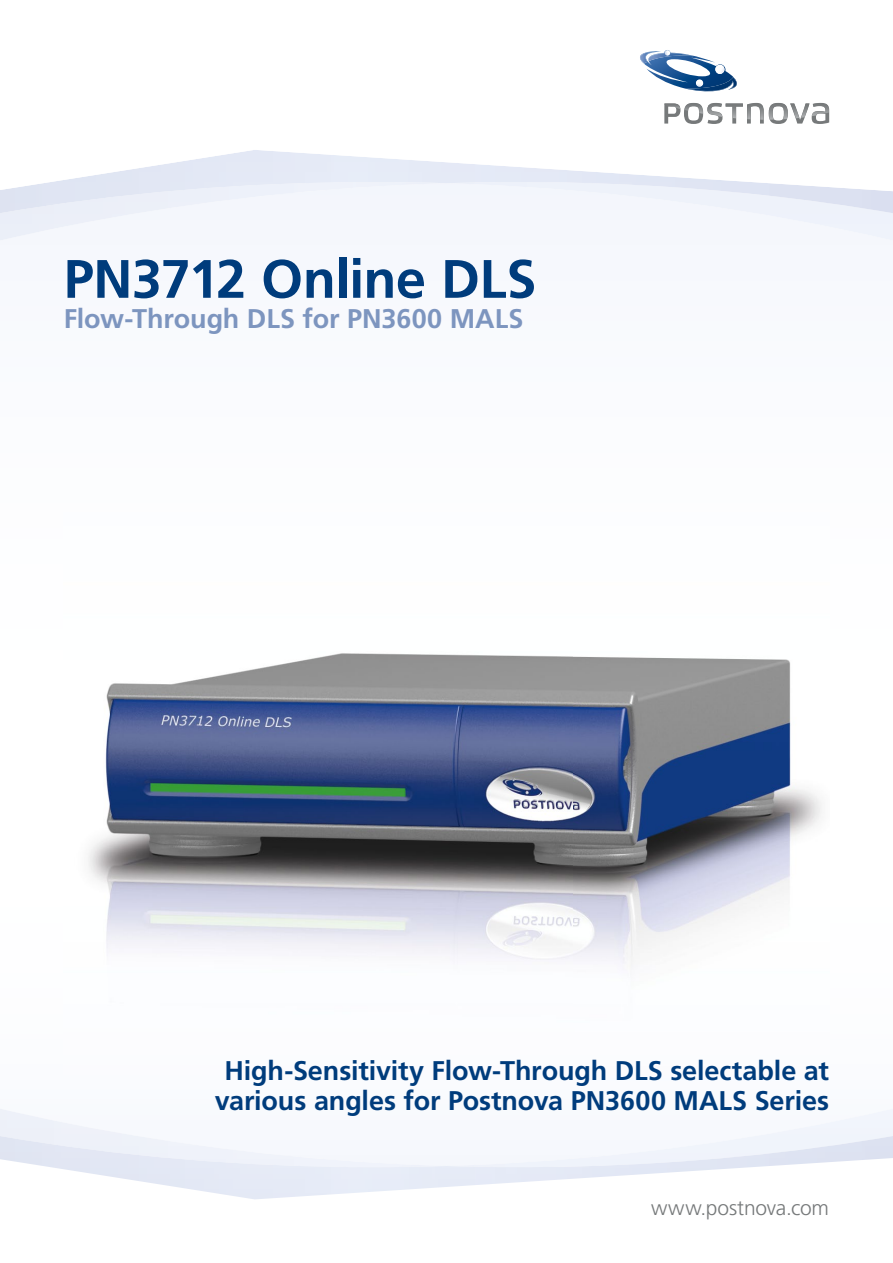
<style>
.page{position:relative;width:893px;height:1263px;background:#fff}
.page>*{position:absolute;margin:0;border:0;box-sizing:border-box;transform-origin:0 0}
.t1{font:700 54px "Frutiger LT Std";letter-spacing:-.01em;color:#003c7c}
.t2{font:700 27px/30px "Frutiger LT Std";letter-spacing:-.005em;color:#003c7c;text-align:center}
.t3{font:700 27px "Frutiger LT Std";letter-spacing:-.005em;color:#7d95bf}
.t4{font:300 21px "Frutiger LT Std";letter-spacing:-.01em;color:#76797a}
</style>
<div class="page">
<svg style="left:0;top:1157px;width:893px;height:42px"></svg>
<svg style="left:0;top:102px;width:893px;height:90px"></svg>
<svg style="left:664px;top:103px;width:165px;height:21px"></svg>
<svg style="left:640px;top:50px;width:97px;height:42px"></svg>
<img style="left:88px;top:653px;width:734px;height:313px">
<h1 class="t1" style="left:64px;top:247px;width:474px">PN3712 Online DLS</h1>
<p class="t3" style="left:64px;top:302px;width:461px">Flow-Through DLS for PN3600 MALS</p>
<p class="t2" style="left:215px;top:1056px;width:616px">High-Sensitivity Flow-Through DLS selectable at various angles for Postnova PN3600 MALS Series</p>
<p class="t4" style="left:651px;top:1196px;width:179px">www.postnova.com</p>
</div>
